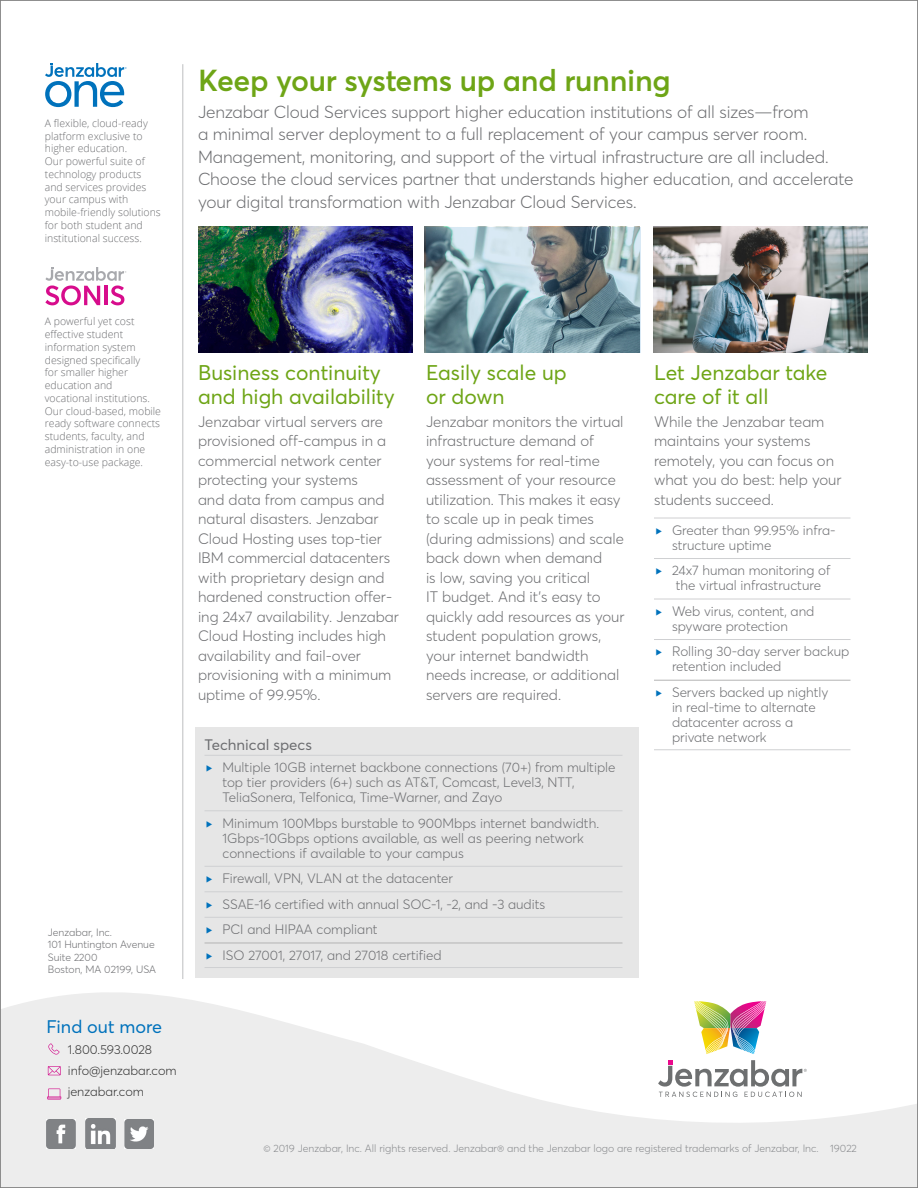
<style>
.page{position:relative;width:918px;height:1188px;background:#fff}
.page>*{position:absolute;margin:0;border:0;box-sizing:border-box;transform-origin:0 0}
.FS_Subtitle_1{font:600 30px "Averta";letter-spacing:-.01em;color:#6ea516}
.FS_Subtitle_2{font:21px/24px "Averta";color:#6ea516}
.t1{font:18px "Averta";color:#0072bc}
.FS_Intro_copy{font:300 17.25px/22.5px "Averta";letter-spacing:-.005em;color:#6c6d70}
.FS_body_copy{font:300 15px/19.5px "Averta";color:#6c6d70}
.FS_Subtitle_2-2{font:15px "Averta";color:#6c6d70}
.t2{font:300 13.5px/15px "Averta";color:#6c6d70}
.t3{font:300 12.75px "Averta";color:#333}
.t4{font:300 10.5px/12.8px "Open Sans";color:#6c6d70}
.t5{font:300 10.5px "Averta";color:#87898c}
.t6{font:300 10.5px/12.6px "Averta";color:#6c6d70}
</style>
<div class="page">
<div style="left:195px;top:727px;width:444px;height:250px;background:#e6e6e6"></div>
<svg style="left:45px;top:267px;width:81px;height:38px"></svg>
<hr style="left:654px;top:518px;width:196px;height:1px;background:#cfd0d2">
<hr style="left:654px;top:558px;width:196px;height:1px;background:#cfd0d2">
<hr style="left:654px;top:599px;width:196px;height:1px;background:#cfd0d2">
<hr style="left:654px;top:639px;width:196px;height:1px;background:#cfd0d2">
<hr style="left:654px;top:680px;width:196px;height:1px;background:#b3b3b3">
<hr style="left:654px;top:749px;width:196px;height:1px;background:#cfd0d2">
<hr style="left:182px;top:64px;width:1px;height:915px;background:#9d9fa2">
<svg style="left:2px;top:966px;width:914px;height:220px;fill:#ededed"></svg>
<svg style="left:48px;top:1043px;width:12px;height:12px"></svg>
<svg style="left:48px;top:1066px;width:13px;height:9px"></svg>
<svg style="left:47px;top:1089px;width:14px;height:11px"></svg>
<img style="left:125px;top:1119px;width:29px;height:29px">
<img style="left:85px;top:1119px;width:31px;height:30px">
<img style="left:47px;top:1119px;width:29px;height:29px">
<svg style="left:658px;top:1060px;width:149px;height:37px"></svg>
<img style="left:694px;top:1001px;width:73px;height:53px">
<svg style="left:45px;top:63px;width:82px;height:44px"></svg>
<img style="left:198px;top:227px;width:214px;height:126px">
<img style="left:653px;top:227px;width:215px;height:126px">
<svg style="left:427px;top:227px;width:214px;height:126px;background:#819aa2"></svg>
<hr style="left:205px;top:755px;width:417px;height:1px;background:#cfd0d2">
<hr style="left:205px;top:810px;width:417px;height:1px;background:#cfd0d2">
<hr style="left:205px;top:866px;width:417px;height:1px;background:#cfd0d2">
<hr style="left:205px;top:891px;width:417px;height:1px;background:#cfd0d2">
<hr style="left:205px;top:917px;width:417px;height:1px;background:#cfd0d2">
<hr style="left:205px;top:943px;width:417px;height:1px;background:#b3b3b3">
<hr style="left:205px;top:967px;width:417px;height:1px;background:#cfd0d2">
<p class="t4" style="left:45px;top:116px;width:105px">A flexible, cloud-ready platform exclusive to higher education.</p>
<p class="t4" style="left:45px;top:155px;width:118px">Our powerful suite of technology products and services provides your campus with mobile-friendly solutions for both student and institutional success.</p>
<p class="FS_Subtitle_1" style="left:198px;top:59px;width:474px">Keep your systems up and running</p>
<p class="FS_Intro_copy" style="left:198px;top:100px;width:657px">Jenzabar Cloud Services support higher education institutions of all sizes—from<br>a minimal server deployment to a full replacement of your campus server room.<br>Management, monitoring, and support of the virtual infrastructure are all included.<br>Choose the cloud services partner that understands higher education, and accelerate your digital transformation with Jenzabar Cloud Services.</p>
<p class="t4" style="left:45px;top:315px;width:118px">A powerful yet cost effective student information system designed specifically<br>for smaller higher education and vocational institutions.<br>Our cloud-based, mobile ready software connects students, faculty, and administration in one easy-to-use package.</p>
<p class="t6" style="left:48px;top:925px;width:110px">Jenzabar, Inc.<br>101 Huntington Avenue<br>Suite 2200<br>Boston, MA 02199, USA</p>
<p class="t1" style="left:46px;top:1014px;width:117px">Find out more</p>
<p class="t3" style="left:68px;top:1041px;width:86px">1.800.593.0028</p>
<p class="t3" style="left:68px;top:1062px;width:110px">info@jenzabar.com</p>
<p class="t3" style="left:68px;top:1083px;width:78px">jenzabar.com</p>
<p class="FS_Subtitle_2" style="left:198px;top:360px;width:198px">Business continuity and high availability</p>
<p class="FS_body_copy" style="left:198px;top:411px;width:202px">Jenzabar virtual servers are provisioned off-campus in a commercial network center protecting your systems<br>and data from campus and natural disasters. Jenzabar<br>Cloud Hosting uses top-tier<br>IBM commercial datacenters with proprietary design and hardened construction offer&shy;ing 24x7 availability. Jenzabar<br>Cloud Hosting includes high availability and fail-over provisioning with a minimum uptime of 99.95%.</p>
<p class="FS_Subtitle_2" style="left:426px;top:360px;width:142px">Easily scale up or down</p>
<p class="FS_body_copy" style="left:426px;top:411px;width:200px">Jenzabar monitors the virtual infrastructure demand of your systems for real-time assessment of your resource utilization. This makes it easy to scale up in peak times (during admissions) and scale back down when demand<br>is low, saving you critical<br>IT budget. And it’s easy to quickly add resources as your student population grows, your internet bandwidth needs increase, or additional servers are required.</p>
<p class="FS_Subtitle_2-2" style="left:205px;top:734px;width:109px">Technical specs</p>
<p class="t2" style="left:223px;top:759px;width:395px">Multiple 10GB internet backbone connections (70+) from multiple top tier providers (6+) such as AT&amp;T, Comcast, Level3, NTT,<br>TeliaSonera, Telfonica, Time-Warner, and Zayo</p>
<p class="t2" style="left:223px;top:815px;width:378px">Minimum 100Mbps burstable to 900Mbps internet bandwidth.<br>1Gbps-10Gbps options available, as well as peering network connections if available to your campus</p>
<p class="t2" style="left:223px;top:870px;width:232px">Firewall, VPN, VLAN at the datacenter</p>
<p class="t2" style="left:223px;top:896px;width:324px">SSAE-16 certified with annual SOC-1, -2, and -3 audits</p>
<p class="t2" style="left:223px;top:921px;width:157px">PCI and HIPAA compliant</p>
<p class="t2" style="left:223px;top:947px;width:221px">ISO 27001, 27017, and 27018 certified</p>
<p class="FS_Subtitle_2" style="left:654px;top:360px;width:175px">Let Jenzabar take care of it all</p>
<p class="FS_body_copy" style="left:654px;top:411px;width:189px">While the Jenzabar team maintains your systems remotely, you can focus on what you do best: help your students succeed.</p>
<p class="t2" style="left:672px;top:522px;width:165px">Greater than 99.95% infra&shy;structure uptime</p>
<p class="t2" style="left:672px;top:563px;width:160px">24x7 human monitoring of the virtual infrastructure</p>
<p class="t2" style="left:672px;top:603px;width:144px">Web virus, content, and spyware protection</p>
<p class="t2" style="left:672px;top:644px;width:179px">Rolling 30-day server backup retention included</p>
<p class="t2" style="left:672px;top:684px;width:158px">Servers backed up nightly in real-time to alternate datacenter across a private network</p>
<p class="t5" style="left:263px;top:1141px;width:595px">© 2019 Jenzabar, Inc. All rights reserved. Jenzabar® and the Jenzabar logo are registered trademarks of Jenzabar, Inc. 19022</p>
</div>
